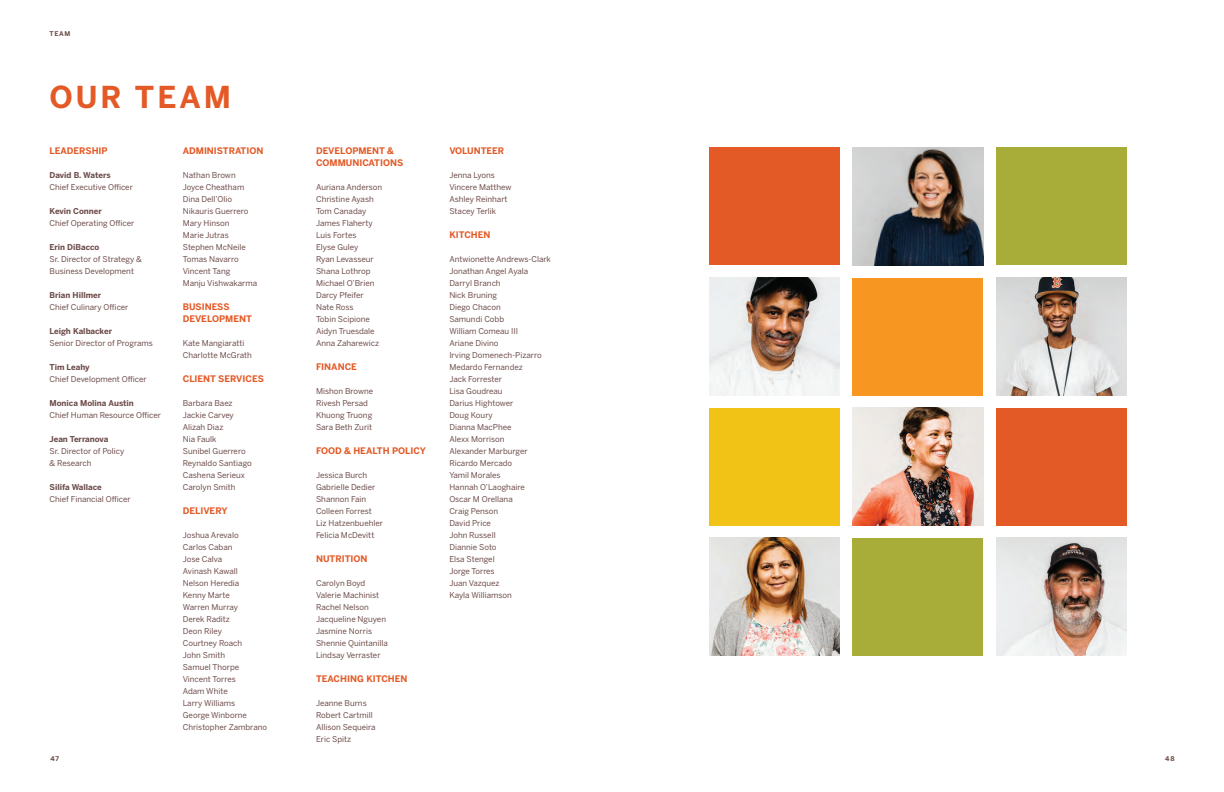
<style>
.page{position:relative;width:1224px;height:792px;background:#fff}
.page>*{position:absolute;margin:0;border:0;box-sizing:border-box;transform-origin:0 0}
.t1{font:700 30px "Benton Sans";letter-spacing:.1em;color:#e45a27}
.t2{font:700 9px/12px "Benton Sans";color:#e45a27}
.t3{font:8px/12px "Benton Sans";color:#6d4c4a}
.t4{font:700 8px "Benton Sans";color:#6d4c4a}
.t5{font:700 6.5px "Benton Sans";letter-spacing:.1em;color:#6d4c4a}
</style>
<div class="page">
<img style="left:709px;top:538px;width:130px;height:118px">
<img style="left:853px;top:408px;width:130px;height:117px">
<img style="left:709px;top:278px;width:130px;height:117px">
<div style="left:853px;top:278px;width:130px;height:117px;background:#f79722"></div>
<div style="left:709px;top:148px;width:130px;height:117px;background:#e45a27"></div>
<div style="left:709px;top:408px;width:130px;height:117px;background:#f2c317"></div>
<div style="left:997px;top:148px;width:130px;height:117px;background:#a7ad38"></div>
<div style="left:853px;top:538px;width:130px;height:118px;background:#a7ad38"></div>
<div style="left:997px;top:408px;width:130px;height:117px;background:#e45a27"></div>
<img style="left:853px;top:148px;width:130px;height:117px">
<img style="left:997px;top:538px;width:130px;height:118px">
<img style="left:997px;top:278px;width:130px;height:117px">
<p class="t5" style="left:49px;top:30px;width:22px">TEAM</p>
<h1 class="t1" style="left:50px;top:79px;width:183px">OUR TEAM</h1>
<p class="t2" style="left:50px;top:145px;width:60px">LEADERSHIP</p>
<p class="t4" style="left:50px;top:171px;width:63px">David B. Waters</p>
<p class="t3" style="left:50px;top:181px;width:85px">Chief Executive Officer</p>
<p class="t4" style="left:50px;top:207px;width:54px">Kevin Conner</p>
<p class="t3" style="left:50px;top:217px;width:86px">Chief Operating Officer</p>
<p class="t4" style="left:50px;top:243px;width:51px">Erin DiBacco</p>
<p class="t3" style="left:50px;top:253px;width:94px">Sr. Director of Strategy &amp;<br>Business Development</p>
<p class="t4" style="left:50px;top:291px;width:53px">Brian Hillmer</p>
<p class="t3" style="left:50px;top:301px;width:81px">Chief Culinary Officer</p>
<p class="t4" style="left:50px;top:327px;width:64px">Leigh Kalbacker</p>
<p class="t3" style="left:50px;top:337px;width:105px">Senior Director of Programs</p>
<p class="t4" style="left:50px;top:363px;width:42px">Tim Leahy</p>
<p class="t3" style="left:50px;top:373px;width:99px">Chief Development Officer</p>
<p class="t4" style="left:50px;top:399px;width:86px">Monica Molina Austin</p>
<p class="t3" style="left:50px;top:409px;width:113px">Chief Human Resource Officer</p>
<p class="t4" style="left:50px;top:435px;width:60px">Jean Terranova</p>
<p class="t3" style="left:50px;top:445px;width:76px">Sr. Director of Policy &amp; Research</p>
<p class="t4" style="left:50px;top:483px;width:54px">Silifa Wallace</p>
<p class="t3" style="left:50px;top:493px;width:83px">Chief Financial Officer</p>
<p class="t2" style="left:183px;top:145px;width:82px">ADMINISTRATION</p>
<p class="t3" style="left:183px;top:169px;width:76px">Nathan Brown<br>Joyce Cheatham<br>Dina Dell’Olio<br>Nikauris Guerrero<br>Mary Hinson<br>Marie Jutras<br>Stephen McNeile<br>Tomas Navarro<br>Vincent Tang<br>Manju Vishwakarma</p>
<p class="t2" style="left:183px;top:301px;width:71px">BUSINESS<br>DEVELOPMENT</p>
<p class="t3" style="left:183px;top:337px;width:71px">Kate Mangiaratti<br>Charlotte McGrath</p>
<p class="t2" style="left:183px;top:373px;width:83px">CLIENT SERVICES</p>
<p class="t3" style="left:183px;top:397px;width:71px">Barbara Baez<br>Jackie Carvey<br>Alizah Diaz<br>Nia Faulk<br>Sunibel Guerrero<br>Reynaldo Santiago<br>Cashena Serieux<br>Carolyn Smith</p>
<p class="t2" style="left:183px;top:505px;width:46px">DELIVERY</p>
<p class="t3" style="left:183px;top:529px;width:86px">Joshua Arevalo<br>Carlos Caban<br>Jose Calva<br>Avinash Kawall<br>Nelson Heredia<br>Kenny Marte<br>Warren Murray<br>Derek Raditz<br>Deon Riley<br>Courtney Roach<br>John Smith<br>Samuel Thorpe<br>Vincent Torres<br>Adam White<br>Larry Williams<br>George Winborne<br>Christopher Zambrano</p>
<p class="t5" style="left:50px;top:754px;width:10px">47</p>
<p class="t2" style="left:316px;top:145px;width:89px">DEVELOPMENT &amp;<br>COMMUNICATIONS</p>
<p class="t3" style="left:316px;top:181px;width:68px">Auriana Anderson<br>Christine Ayash<br>Tom Canaday<br>James Flaherty<br>Luis Fortes<br>Elyse Guley<br>Ryan Levasseur<br>Shana Lothrop<br>Michael O’Brien<br>Darcy Pfeifer<br>Nate Ross<br>Tobin Scipione<br>Aidyn Truesdale<br>Anna Zaharewicz</p>
<p class="t2" style="left:316px;top:361px;width:42px">FINANCE</p>
<p class="t3" style="left:316px;top:385px;width:59px">Mishon Browne<br>Rivesh Persad<br>Khuong Truong<br>Sara Beth Zurit</p>
<p class="t2" style="left:316px;top:445px;width:111px">FOOD &amp; HEALTH POLICY</p>
<p class="t3" style="left:316px;top:469px;width:69px">Jessica Burch<br>Gabrielle Dedier<br>Shannon Fain<br>Colleen Forrest<br>Liz Hatzenbuehler<br>Felicia McDevitt</p>
<p class="t2" style="left:316px;top:553px;width:53px">NUTRITION</p>
<p class="t3" style="left:316px;top:577px;width:73px">Carolyn Boyd<br>Valerie Machinist<br>Rachel Nelson<br>Jacqueline Nguyen<br>Jasmine Norris<br>Shennie Quintanilla<br>Lindsay Verraster</p>
<p class="t2" style="left:316px;top:673px;width:93px">TEACHING KITCHEN</p>
<p class="t3" style="left:316px;top:697px;width:61px">Jeanne Burns<br>Robert Cartmill<br>Allison Sequeira<br>Eric Spitz</p>
<p class="t2" style="left:449px;top:145px;width:56px">VOLUNTEER</p>
<p class="t3" style="left:449px;top:169px;width:64px">Jenna Lyons<br>Vincere Matthew<br>Ashley Reinhart<br>Stacey Terlik</p>
<p class="t2" style="left:449px;top:229px;width:43px">KITCHEN</p>
<p class="t3" style="left:449px;top:253px;width:103px">Antwionette Andrews-Clark<br>Jonathan Angel Ayala<br>Darryl Branch<br>Nick Bruning<br>Diego Chacon<br>Samundi Cobb<br>William Comeau III<br>Ariane Divino<br>Irving Domenech-Pizarro<br>Medardo Fernandez<br>Jack Forrester<br>Lisa Goudreau<br>Darius Hightower<br>Doug Koury<br>Dianna MacPhee<br>Alexx Morrison<br>Alexander Marburger<br>Ricardo Mercado<br>Yamil Morales<br>Hannah O’Laoghaire<br>Oscar M Orellana<br>Craig Penson<br>David Price<br>John Russell<br>Diannie Soto<br>Elsa Stengel<br>Jorge Torres<br>Juan Vazquez<br>Kayla Williamson</p>
<p class="t5" style="left:1165px;top:754px;width:11px">48</p>
</div>
